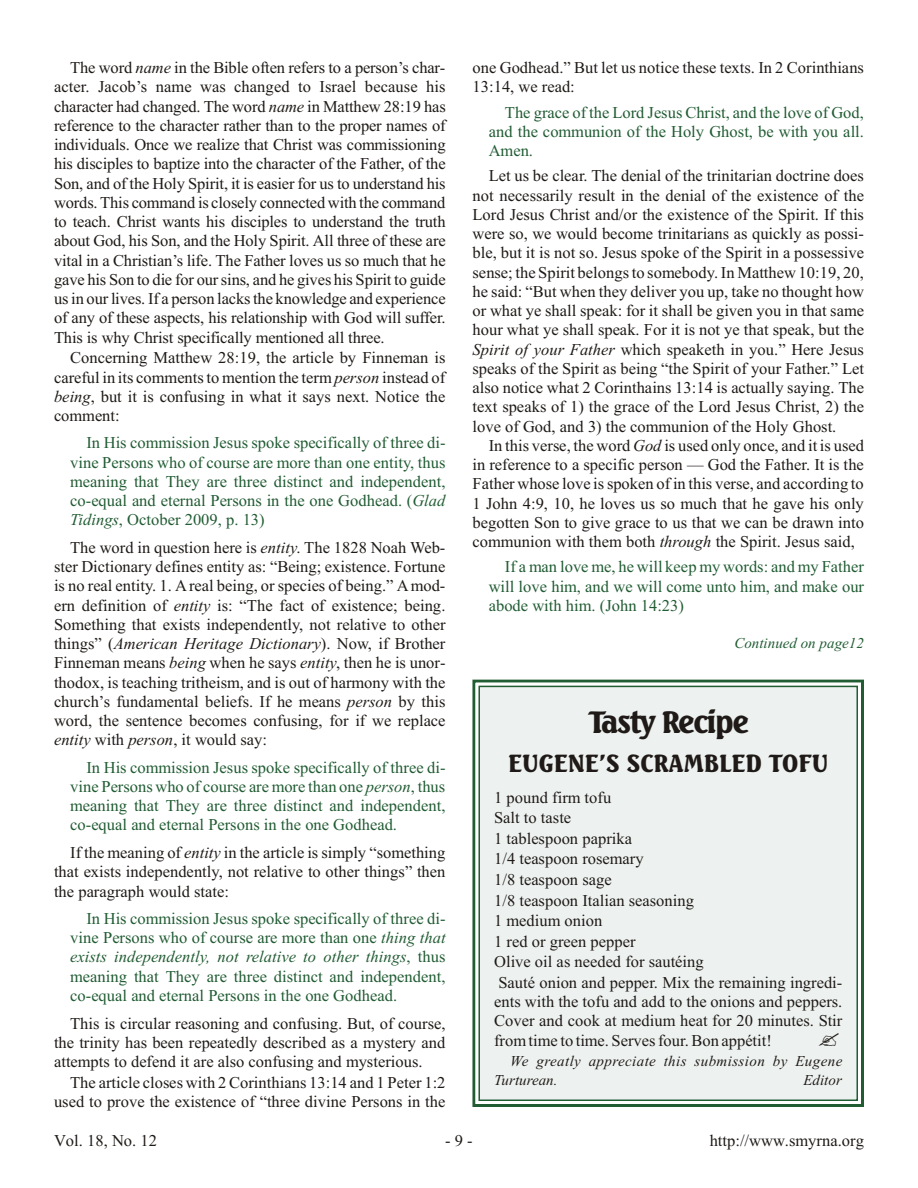
<style>
.page{position:relative;width:918px;height:1188px;background:#fff}
.page>*{position:absolute;margin:0;border:0;box-sizing:border-box;transform-origin:0 0}
.t1{font:30px "Seagull Hv BT";letter-spacing:-.05em;color:#1f1a17}
.t2{font:24px "Seagull Hv BT";color:#1f1a17}
.t3{font:16.5px/19.2px "Times New Roman";letter-spacing:.005em;color:#1f1a17;text-align:justify}
.t4{font:16.5px/19.2px "Times New Roman";letter-spacing:.005em;color:#215c33;text-align:justify}
.t5{font:italic 15px/19.2px "Times New Roman";letter-spacing:.03em;color:#1f1a17}
.t6{font:italic 15px "Times New Roman";letter-spacing:.005em;color:#215c33}
.s1{font-style:italic}
</style>
<div class="page">
<div style="left:472px;top:680px;width:392px;height:427px;background:#edf2f0"></div>
<div style="left:473px;top:680px;width:391px;height:427px;border:3px solid #215c33"></div>
<div style="left:476px;top:683px;width:385px;height:421px;border:3px solid #fff"></div>
<div style="left:479px;top:686px;width:379px;height:415px;border:2px solid #215c33"></div>
<p class="t3" style="left:54px;top:60px;width:393px;text-indent:16px">The word <span class="s1">name</span> in the Bible often refers to a per son’s char - ac ter. Jacob’s name was changed to Israel because his char ac ter had changed. The word <span class="s1">name</span> in Matthew 28:19 has ref er ence to the char ac ter rather than to the proper names of indi vid u als. Once we real ize that Christ was commission ing his disci ples to bap tize into the charac ter of the Father, of the Son, and of the Holy Spirit, it is eas ier for us to under stand his words. This command is closely con nected with the command to teach. Christ wants his disci ples to under stand the truth about God, his Son, and the Holy Spirit. All three of these are vital in a Chris tian’s life. The Father loves us so much that he gave his Son to die for our sins, and he gives his Spirit to guide us in our lives. If a per son lacks the knowledge and expe ri ence of any of these aspects, his rela tion ship with God will suffer.<br>This is why Christ spe cif i cally men tioned all three.</p>
<p class="t3" style="left:54px;top:350px;width:393px;text-indent:16px">Con cern ing Matthew 28:19, the article by Finneman is care ful in its com ments to men tion the term <span class="s1">per son</span> instead of <span class="s1">being</span>, but it is con fus ing in what it says next. Notice the com ment:</p>
<p class="t4" style="left:70px;top:435px;width:377px;text-indent:16px">In His commis sion Je sus spoke specif i cally of three di - vine Per sons who of course are more than one en tity, thus mean ing that They are three dis tinct and in de pend ent, co-equal and eter nal Per sons in the one God head. (<span class="s1">Glad Tid ings</span>, Oc to ber 2009, p. 13)</p>
<p class="t3" style="left:54px;top:539px;width:393px;text-indent:16px">The word in question here is <span class="s1">entity</span>. The 1828 Noah Web - ster Dic tio nary defines entity as: “Being; exis tence. For tune is no real entity. 1. A real being, or species of being.” A mod - ern def i ni tion of <span class="s1">entity</span> is: “The fact of exis tence; being.<br>Some thing that exists independ ently, not rel a tive to other things” (<span class="s1">Amer i can Her i tage Dic tio nary</span>). Now, if Brother Finneman means <span class="s1">being</span> when he says <span class="s1">entity</span>, then he is unor - tho dox, is teach ing tritheism, and is out of harmony with the church’s funda men tal beliefs. If he means <span class="s1">per son</span> by this word, the sen tence becomes con fus ing, for if we replace <span class="s1">entity</span> with <span class="s1">per son</span>, it would say:</p>
<p class="t4" style="left:70px;top:759px;width:377px;text-indent:16px">In His commis sion Je sus spoke specif i cally of three di - vine Per sons who of course are more than one <span class="s1">per son</span>, thus mean ing that They are three dis tinct and in de pend ent, co-equal and eter nal Per sons in the one Godhead.</p>
<p class="t3" style="left:54px;top:845px;width:393px;text-indent:16px">If the mean ing of <span class="s1">entity</span> in the arti cle is simply “some thing that exists inde pend ently, not rel a tive to other things” then the para graph would state:</p>
<p class="t4" style="left:70px;top:910px;width:377px;text-indent:16px">In His commis sion Je sus spoke specif i cally of three di - vine Per sons who of course are more than one <span class="s1">thing that ex ists in de pend ently, not rel a tive to other things</span>, thus mean ing that They are three dis tinct and in de pend ent, co-equal and eter nal Per sons in the one God head.</p>
<p class="t3" style="left:54px;top:1015px;width:393px;text-indent:16px">This is cir cu lar rea son ing and con fus ing. But, of course, the trin ity has been repeat edly described as a mys tery and attempts to defend it are also con fus ing and mys te ri ous.</p>
<p class="t3" style="left:54px;top:1074px;width:393px;text-align:right">The arti cle closes with 2 Corin thi ans 13:14 and 1 Peter 1:2 used to prove the existence of “three divine Per sons in the</p>
<p class="t3" style="left:472px;top:60px;width:393px">one God head.” But let us notice these texts. In 2 Corin thi ans<br>13:14, we read:</p>
<p class="t4" style="left:489px;top:104px;width:377px;text-indent:16px">The grace of the Lord Je sus Christ, and the love of God, and the commu nion of the Holy Ghost, be with you all.<br>Amen.</p>
<p class="t3" style="left:472px;top:168px;width:393px;text-indent:16px">Let us be clear. The denial of the trin i tar ian doctrine does not neces sarily result in the denial of the existence of the Lord Jesus Christ and/or the exis tence of the Spirit. If this were so, we would become trin i tar i ans as quickly as pos si - ble, but it is not so. Jesus spoke of the Spirit in a pos sessive sense; the Spirit belongs to some body. In Matthew 10:19, 20, he said: “But when they deliver you up, take no thought how or what ye shall speak: for it shall be given you in that same hour what ye shall speak. For it is not ye that speak, but the <span class="s1">Spirit of your Father</span> which speaketh in you.” Here Jesus speaks of the Spirit as being “the Spirit of your Father.” Let also notice what 2 Corinthains 13:14 is actu ally say ing. The text speaks of 1) the grace of the Lord Jesus Christ, 2) the love of God, and 3) the commu nion of the Holy Ghost.</p>
<p class="t3" style="left:472px;top:437px;width:393px;text-indent:16px">In this verse, the word <span class="s1">God</span> is used only once, and it is used in refer ence to a spe cific per son — God the Father. It is the Father whose love is spo ken of in this verse, and accord ing to 1 John 4:9, 10, he loves us so much that he gave his only begot ten Son to give grace to us that we can be drawn into commu nion with them both <span class="s1">through</span> the Spirit. Jesus said,</p>
<p class="t4" style="left:489px;top:559px;width:377px;text-indent:16px">If a man love me, he will keep my words: and my Fa ther will love him, and we will come unto him, and make our abode with him. (John 14:23)</p>
<p class="t6" style="left:734px;top:637px;width:131px">Con tin ued on page12</p>
<h1 class="t1" style="left:589px;top:710px;width:162px">Tasty Rec ipe</h1>
<h2 class="t2" style="left:508px;top:754px;width:322px">EU GENE’S SCRAM BLED TOFU</h2>
<p class="t3" style="left:494px;top:789px;width:350px;line-height:20.2px;text-align:left">1 pound firm tofu<br>Salt to taste<br>1 tablespoon paprika<br>1/4 teaspoon rose mary<br>1/8 teaspoon sage<br>1/8 tea spoon Ital ian sea son ing<br>1 medium onion<br>1 red or green pep per<br>Olive oil as needed for sautéing<br>Sauté onion and pep per. Mix the remain ing ingredi - ents with the tofu and add to the onions and pep pers.<br>Cover and cook at medium heat for 20 min utes. Stir from time to time. Serves four. Bon appétit!</p>
<p class="t5" style="left:494px;top:1053px;width:350px;text-indent:16px">We greatly appre ci ate this sub mis sion by Eugene<br>Turturean.</p>
<p class="t5" style="left:804px;top:1072px;width:40px">Edi tor</p>
<p class="t3" style="left:54px;top:1132px;width:105px">Vol. 18, No. 12</p>
<p class="t3" style="left:445px;top:1132px;width:29px">- 9 -</p>
<p class="t3" style="left:710px;top:1132px;width:156px">http://www.smyrna.org</p>
</div>
